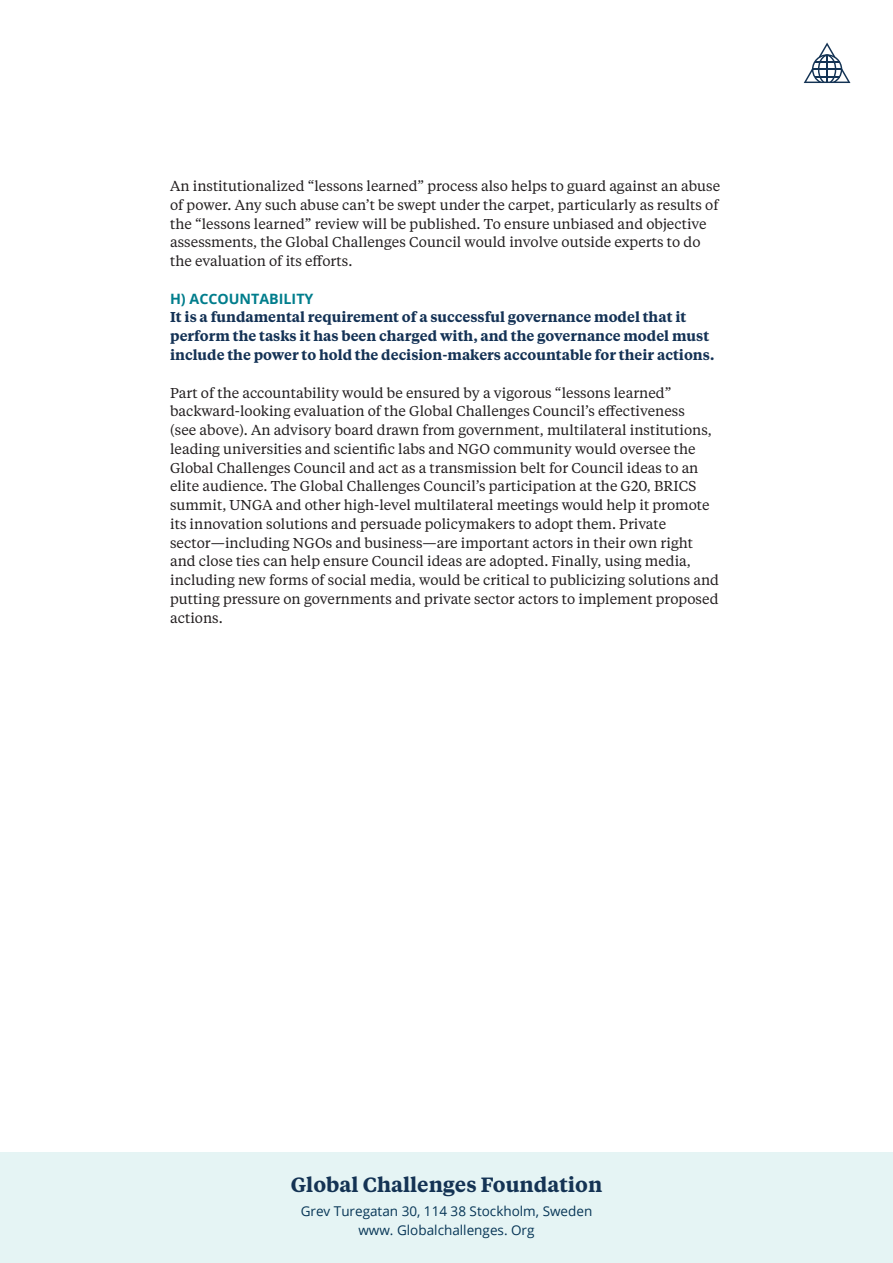
<style>
.page{position:relative;width:893px;height:1263px;background:#fff}
.page>*{position:absolute;margin:0;border:0;box-sizing:border-box;transform-origin:0 0}
.Fact_box_heading_cop{font:600 20.55px "Tiempos Text";color:#143354}
.t1{font:14.25px/18.8px "Tiempos Text";color:#231f20}
.t2{font:600 14.25px/18.8px "Tiempos Text";color:#143255}
.t3{font:700 14.25px "Open Sans";color:#007d8c}
.Fact_box_body_copy{font:13.5px/19.5px "Open Sans";color:#063556;text-align:center}
.t4{font:12px "Open Sans";color:#143354}
</style>
<div class="page">
<svg style="left:804px;top:43px;width:46px;height:40px"></svg>
<div style="left:0;top:1152px;width:893px;height:111px;background:#e5f4f4"></div>
<p class="t1" style="left:170px;top:176px;width:552px">An institutionalized “lessons learned” process also helps to guard against an abuse of power. Any such abuse can’t be swept under the carpet, particularly as results of the “lessons learned” review will be published. To ensure unbiased and objective assessments, the Global Challenges Council would involve outside experts to do the evaluation of its efforts.</p>
<p class="t3" style="left:170px;top:288px;width:145px">H) ACCOUNTABILITY</p>
<p class="t2" style="left:170px;top:307px;width:546px">It is a fundamental requirement of a successful governance model that it perform the tasks it has been charged with, and the governance model must include the power to hold the decision-makers accountable for their actions.</p>
<p class="t1" style="left:170px;top:382px;width:550px">Part of the accountability would be ensured by a vigorous “lessons learned” backward-looking evaluation of the Global Challenges Council’s effectiveness<br>(see above). An advisory board drawn from government, multilateral institutions, leading universities and scientific labs and NGO community would oversee the Global Challenges Council and act as a transmission belt for Council ideas to an elite audience. The Global Challenges Council’s participation at the G20, BRICS summit, UNGA and other high-level multilateral meetings would help it promote its innovation solutions and persuade policymakers to adopt them. Private sector—including NGOs and business—are important actors in their own right and close ties can help ensure Council ideas are adopted. Finally, using media, including new forms of social media, would be critical to publicizing solutions and putting pressure on governments and private sector actors to implement proposed actions.</p>
<p class="Fact_box_heading_cop" style="left:291px;top:1171px;width:313px">Global Challenges Foundation</p>
<p class="Fact_box_body_copy" style="left:301px;top:1200px;width:293px">Grev Turegatan 30, 114 38 Stockholm, Sweden www. Globalchallenges. Org</p>
<p class="t4" style="left:440px;top:1205px;width:15px">16</p>
</div>
